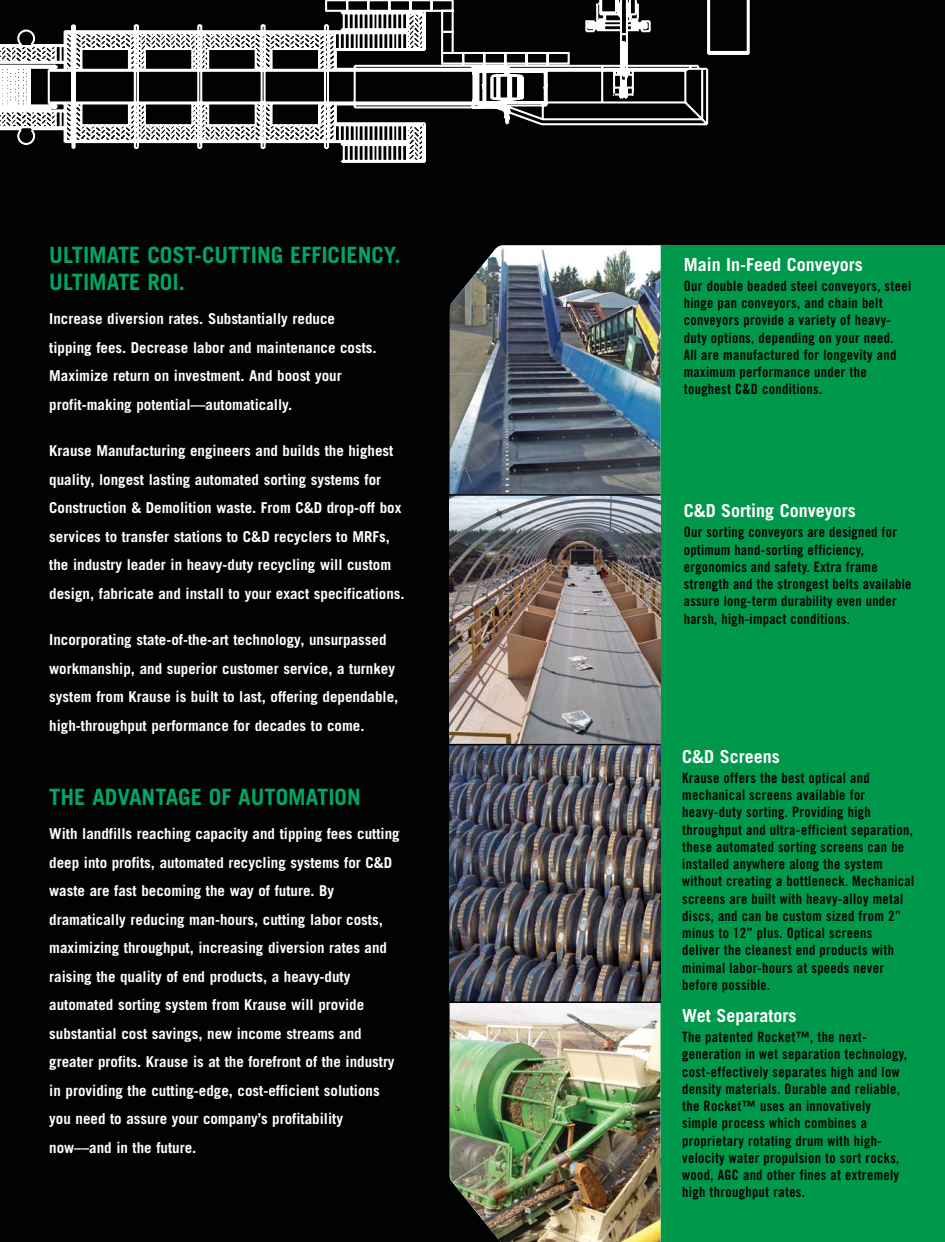
<style>
.page{position:relative;width:945px;height:1242px;background:#010204}
.page>*{position:absolute;margin:0;border:0;box-sizing:border-box;transform-origin:0 0}
.t1{font:700 22.5px/27px "Trade Gothic";color:#00a663}
.t2{font:700 18px "Trade Gothic";color:#fff}
.t3{font:700 15px/28.5px "Trade Gothic";color:#fff}
.t4{font:14.25px/17.2px "Trade Gothic Bold Cond Twenty";letter-spacing:.02em;color:#010204}
</style>
<div class="page">
<div style="left:654px;top:245px;width:291px;height:997px;background:#00984a"></div>
<img style="left:450px;top:245px;width:211px;height:997px">
<img style="left:450px;top:245px;width:210px;height:249px">
<img style="left:450px;top:745px;width:211px;height:256px">
<img style="left:450px;top:496px;width:211px;height:248px">
<hr style="left:448px;top:1001px;width:213px;height:2px;background:#010204">
<hr style="left:446px;top:494px;width:215px;height:2px;background:#010204">
<svg style="left:0;top:0;width:750px;height:163px"></svg>
<hr style="left:446px;top:744px;width:215px;height:1px;background:#010204">
<h1 class="t1" style="left:49px;top:244px;width:353px">ULTIMATE COST-CUTTING EFFICIENCY.<br>ULTIMATE ROI.</h1>
<p class="t3" style="left:49px;top:306px;width:329px">Increase diversion rates. Substantially reduce tipping fees. Decrease labor and maintenance costs.<br>Maximize return on investment. And boost your profit-making potential––automatically.</p>
<p class="t3" style="left:49px;top:438px;width:357px">Krause Manufacturing engineers and builds the highest quality, longest lasting automated sorting systems for Construction &amp; Demolition waste. From C&amp;D drop-off box services to transfer stations to C&amp;D recyclers to MRFs, the industry leader in heavy-duty recycling will custom design, fabricate and install to your exact specifications.</p>
<p class="t3" style="left:49px;top:627px;width:351px">Incorporating state-of-the-art technology, unsurpassed workmanship, and superior customer service, a turnkey system from Krause is built to last, offering dependable, high-throughput performance for decades to come.</p>
<h1 class="t1" style="left:49px;top:786px;width:313px">THE ADVANTAGE OF AUTOMATION</h1>
<p class="t3" style="left:49px;top:821px;width:352px">With landfills reaching capacity and tipping fees cutting deep into profits, automated recycling systems for C&amp;D waste are fast becoming the way of future. By dramatically reducing man-hours, cutting labor costs, maximizing throughput, increasing diversion rates and raising the quality of end products, a heavy-duty automated sorting system from Krause will provide substantial cost savings, new income streams and greater profits. Krause is at the forefront of the industry in providing the cutting-edge, cost-efficient solutions you need to assure your company’s profitability now––and in the future.</p>
<p class="t2" style="left:684px;top:258px;width:180px">Main In-Feed Conveyors</p>
<p class="t4" style="left:684px;top:278px;width:229px">Our double beaded steel conveyors, steel hinge pan conveyors, and chain belt conveyors provide a variety of heavy&shy;duty options, depending on your need.<br>All are manufactured for longevity and maximum performance under the toughest C&amp;D conditions.</p>
<p class="t2" style="left:684px;top:504px;width:173px">C&amp;D Sorting Conveyors</p>
<p class="t4" style="left:684px;top:525px;width:229px">Our sorting conveyors are designed for optimum hand-sorting efficiency, ergonomics and safety. Extra frame strength and the strongest belts available assure long-term durability even under harsh, high-impact conditions.</p>
<p class="t2" style="left:682px;top:750px;width:99px">C&amp;D Screens</p>
<p class="t4" style="left:682px;top:770px;width:234px">Krause offers the best optical and mechanical screens available for heavy-duty sorting. Providing high throughput and ultra-efficient separation, these automated sorting screens can be installed anywhere along the system without creating a bottleneck. Mechanical screens are built with heavy-alloy metal discs, and can be custom sized from 2” minus to 12” plus. Optical screens<br>deliver the cleanest end products with minimal labor-hours at speeds never before possible.</p>
<p class="t2" style="left:682px;top:1009px;width:116px">Wet Separators</p>
<p class="t4" style="left:682px;top:1030px;width:226px">The patented Rocket™, the next&shy;generation in wet separation technology, cost-effectively separates high and low density materials. Durable and reliable, the Rocket™ uses an innovatively simple process which combines a proprietary rotating drum with high&shy;velocity water propulsion to sort rocks, wood, AGC and other fines at extremely high throughput rates.</p>
</div>
